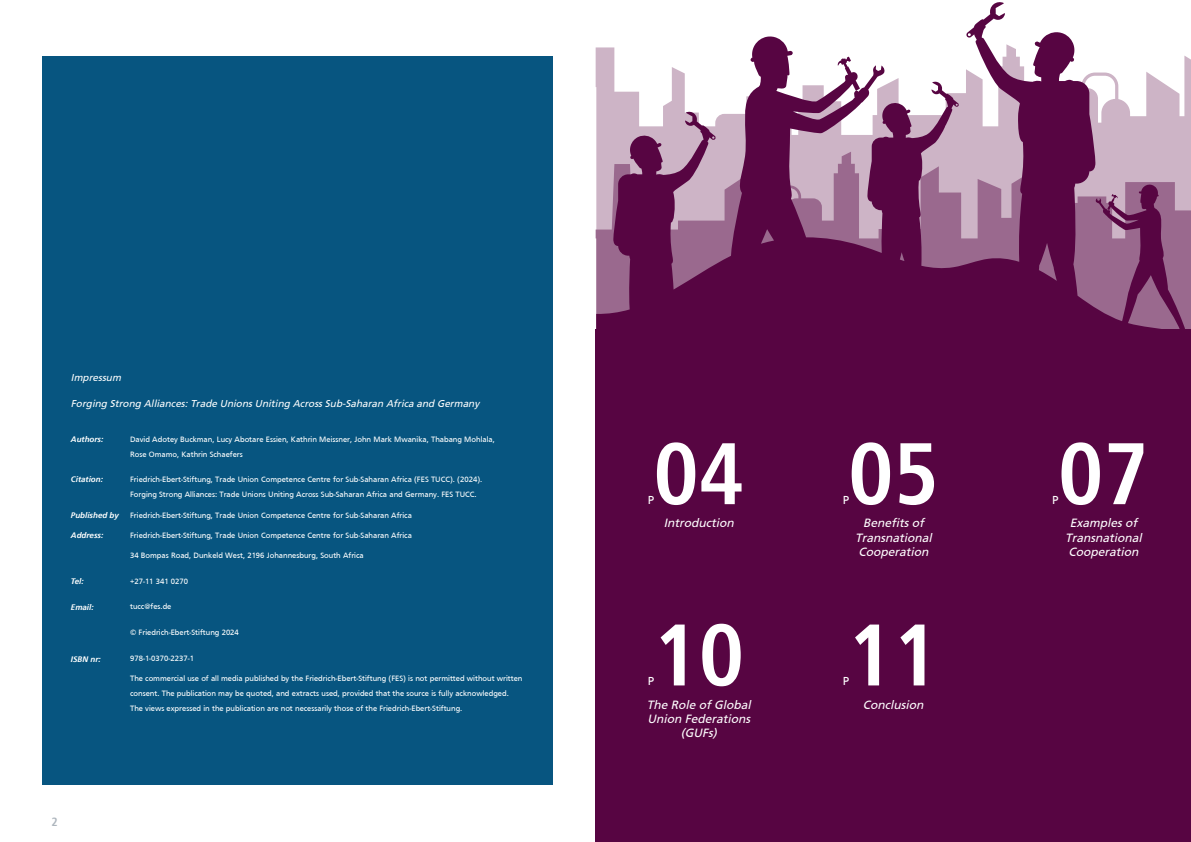
<style>
.page{position:relative;width:1191px;height:842px;background:#fff}
.page>*{position:absolute;margin:0;border:0;box-sizing:border-box;transform-origin:0 0}
.t1{font:700 condensed 87.2px "Frutiger";color:#fff}
.t2{font:italic 12px/14.4px "Frutiger FC";color:#fff;text-align:center}
.t3{font:12px "Frutiger";color:#fff}
.t4{font:700 condensed 12px "Frutiger";color:#adb5bd}
.t5{font:italic 10px "Frutiger FC";color:#fff}
.t6{font:8px/15px "Frutiger";color:#fff}
.t7{font:italic 700 8px "Frutiger";color:#fff}
</style>
<div class="page">
<svg style="left:596px;top:2px;width:595px;height:327px"></svg>
<div style="left:43px;top:57px;width:510px;height:728px;background:#075580"></div>
<div style="left:595px;top:329px;width:596px;height:513px;background:#570542"></div>
<p class="t5" style="left:71px;top:372px;width:52px">Impressum</p>
<p class="t5" style="left:71px;top:397px;width:410px">Forging Strong Alliances: Trade Unions Uniting Across Sub-Saharan Africa and Germany</p>
<p class="t6" style="left:130px;top:431px;width:366px">David Adotey Buckman, Lucy Abotare Essien, Kathrin Meissner, John Mark Mwanika, Thabang Mohlala,<br>Rose Omamo, Kathrin Schaefers</p>
<p class="t6" style="left:130px;top:472px;width:354px">Friedrich-Ebert-Stiftung, Trade Union Competence Centre for Sub-Saharan Africa (FES TUCC). (2024).<br>Forging Strong Alliances: Trade Unions Uniting Across Sub-Saharan Africa and Germany. FES TUCC.</p>
<p class="t7" style="left:71px;top:434px;width:34px">Authors:</p>
<p class="t7" style="left:71px;top:475px;width:34px">Citation:</p>
<p class="t7" style="left:71px;top:511px;width:50px">Published by</p>
<p class="t7" style="left:71px;top:531px;width:34px">Address:</p>
<p class="t7" style="left:71px;top:576px;width:14px">Tel:</p>
<p class="t7" style="left:71px;top:602px;width:24px">Email:</p>
<p class="t6" style="left:130px;top:508px;width:283px">Friedrich-Ebert-Stiftung, Trade Union Competence Centre for Sub-Saharan Africa</p>
<p class="t6" style="left:130px;top:528px;width:283px">Friedrich-Ebert-Stiftung, Trade Union Competence Centre for Sub-Saharan Africa</p>
<p class="t6" style="left:130px;top:548px;width:235px">34 Bompas Road, Dunkeld West, 2196 Johannesburg, South Africa</p>
<p class="t6" style="left:130px;top:573px;width:60px">+27-11 341 0270</p>
<p class="t6" style="left:130px;top:599px;width:43px">tucc@fes.de</p>
<p class="t6" style="left:130px;top:625px;width:110px">© Friedrich-Ebert-Stiftung 2024</p>
<p class="t6" style="left:130px;top:651px;width:65px">978-1-0370-2237-1</p>
<p class="t7" style="left:71px;top:654px;width:31px">ISBN nr:</p>
<p class="t6" style="left:130px;top:671px;width:394px">The commercial use of all media published by the Friedrich-Ebert-Stiftung (FES) is not permitted without written consent. The publication may be quoted, and extracts used, provided that the source is fully acknowledged.<br>The views expressed in the publication are not necessarily those of the Friedrich-Ebert-Stiftung.</p>
<h2 class="t4" style="left:51px;top:814px;width:8px">2</h2>
<h1 class="t1" style="left:653px;top:422px;width:92px">04</h1>
<h2 class="t2" style="left:664px;top:516px;width:71px">Introduction</h2>
<h2 class="t3" style="left:647px;top:493px;width:8px">P</h2>
<h1 class="t1" style="left:848px;top:422px;width:92px">05</h1>
<h2 class="t2" style="left:855px;top:516px;width:78px">Benefits of<br>Transnational<br>Cooperation</h2>
<h1 class="t1" style="left:1058px;top:422px;width:92px">07</h1>
<h2 class="t2" style="left:1065px;top:516px;width:78px">Examples of<br>Transnational<br>Cooperation</h2>
<h2 class="t3" style="left:843px;top:493px;width:8px">P</h2>
<h2 class="t3" style="left:1052px;top:493px;width:8px">P</h2>
<h1 class="t1" style="left:653px;top:603px;width:92px">10</h1>
<h2 class="t2" style="left:647px;top:697px;width:106px">The Role of Global<br>Union Federations (GUFs)</h2>
<h1 class="t1" style="left:848px;top:603px;width:92px">11</h1>
<h2 class="t2" style="left:863px;top:697px;width:62px">Conclusion</h2>
<h2 class="t3" style="left:647px;top:674px;width:8px">P</h2>
<h2 class="t3" style="left:843px;top:674px;width:8px">P</h2>
</div>
